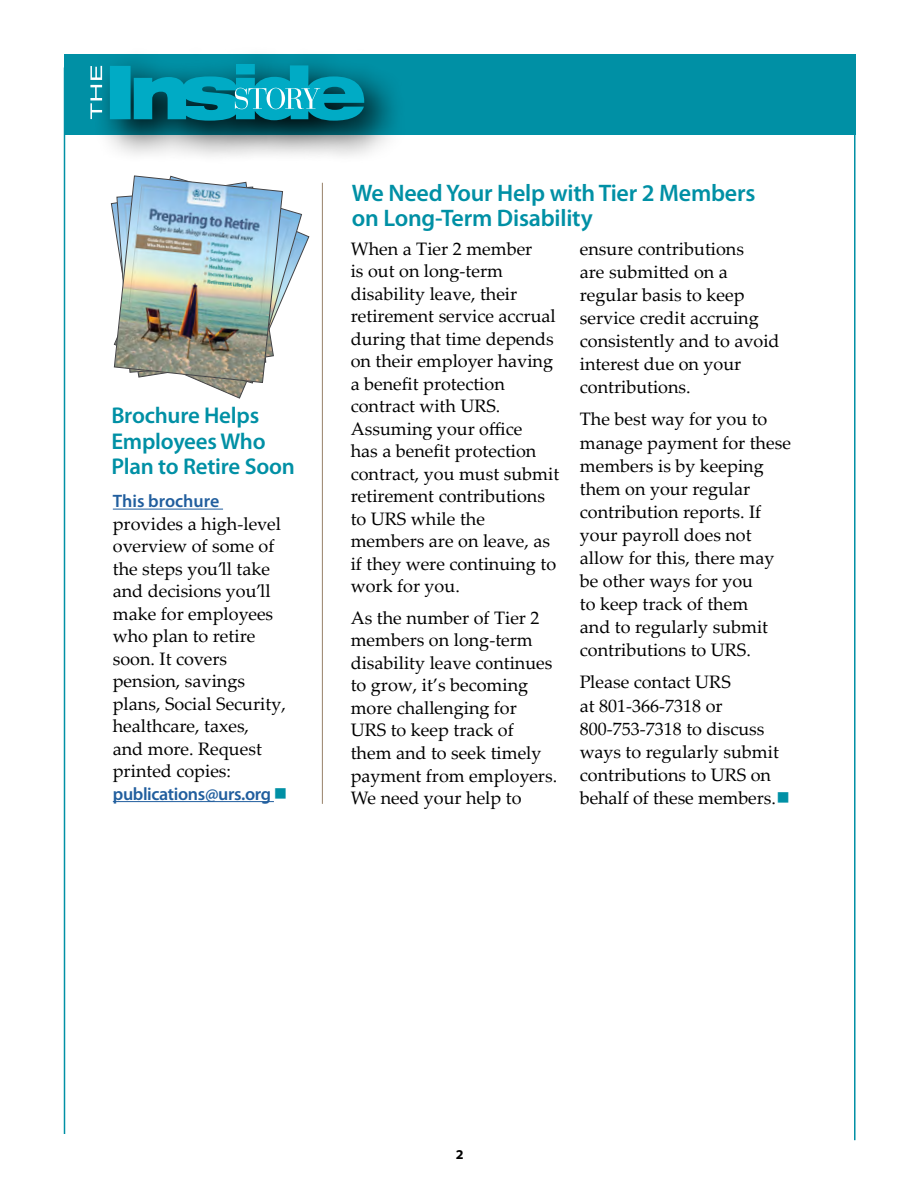
<style>
.page{position:relative;width:918px;height:1188px;background:#fff}
.page>*{position:absolute;margin:0;border:0;box-sizing:border-box;transform-origin:0 0}
.t1{font:600 24px/25.5px "Myriad Pro";letter-spacing:-.01em;color:#0090a5}
.t2{font:600 22.8px/25.5px "Myriad Pro";letter-spacing:-.01em;color:#0090a5}
.t3{font:18px/22.5px "Palatino Linotype";color:#000}
.t4{font:600 18px "Myriad Pro";letter-spacing:-.02em;color:#215e9e}
.t5{font:600 18px "Myriad Pro";color:#215e9e}
.t6{font:700 semi-expanded 13.5px "Myriad Pro";color:#000}
.s1{color:#0090a5}
</style>
<div class="page">
<hr style="left:64px;top:68px;width:1px;height:1066px;background:#0090a5">
<div style="left:64px;top:54px;width:792px;height:81px;background:#0090a5"></div>
<svg style="left:100px;top:61px;width:295px;height:95px"></svg>
<svg style="left:110px;top:64px;width:254px;height:57px;background:#0896ab"></svg>
<svg style="left:90px;top:66px;width:12px;height:53px"></svg>
<hr style="left:854px;top:74px;width:2px;height:1066px;background:#0090a5">
<hr style="left:322px;top:183px;width:1px;height:621px;background:#98816a">
<hr style="left:113px;top:509px;width:110px;height:1px;background:#215e9e">
<hr style="left:113px;top:801px;width:161px;height:1px;background:#215e9e">
<img style="left:111px;top:176px;width:198px;height:222px">
<p class="t2" style="left:111px;top:402px;width:185px">Brochure Helps<br>Employees Who<br>Plan to Retire Soon</p>
<p class="t5" style="left:113px;top:490px;width:108px">This brochure</p>
<p class="t3" style="left:113px;top:512px;width:175px">provides a high-level overview of some of the steps you’ll take and decisions you’ll make for employees who plan to retire soon. It covers pension, savings plans, Social Security, healthcare, taxes,<br>and more. Request printed copies:</p>
<p class="t4" style="left:113px;top:782px;width:176px">publications@urs.org <span class="s1">■</span></p>
<h1 class="t1" style="left:352px;top:179px;width:405px">We Need Your Help with Tier 2 Members on Long-Term Disability</h1>
<p class="t3" style="left:351px;top:237px;width:210px">When a Tier 2 member<br>is out on long-term disability leave, their retirement service accrual during that time depends on their employer having a benefit protection contract with URS.<br>Assuming your office<br>has a benefit protection contract, you must submit retirement contributions to URS while the members are on leave, as if they were continuing to work for you.</p>
<p class="t3" style="left:351px;top:606px;width:208px">As the number of Tier 2 members on long-term disability leave continues to grow, it’s becoming more challenging for<br>URS to keep track of them and to seek timely payment from employers.<br>We need your help to</p>
<p class="t3" style="left:580px;top:236px;width:201px;line-height:23.1px">ensure contributions<br>are submitted on a regular basis to keep service credit accruing consistently and to avoid interest due on your contributions.</p>
<p class="t3" style="left:580px;top:407px;width:213px;line-height:23.1px">The best way for you to manage payment for these members is by keeping them on your regular contribution reports. If your payroll does not allow for this, there may be other ways for you<br>to keep track of them<br>and to regularly submit contributions to URS.</p>
<p class="t3" style="left:580px;top:670px;width:212px;line-height:23.1px">Please contact URS<br>at 801-366-7318 or<br>800-753-7318 to discuss ways to regularly submit contributions to URS on behalf of these members.<span class="s1">■</span></p>
<p class="t6" style="left:456px;top:1147px;width:9px">2</p>
</div>
